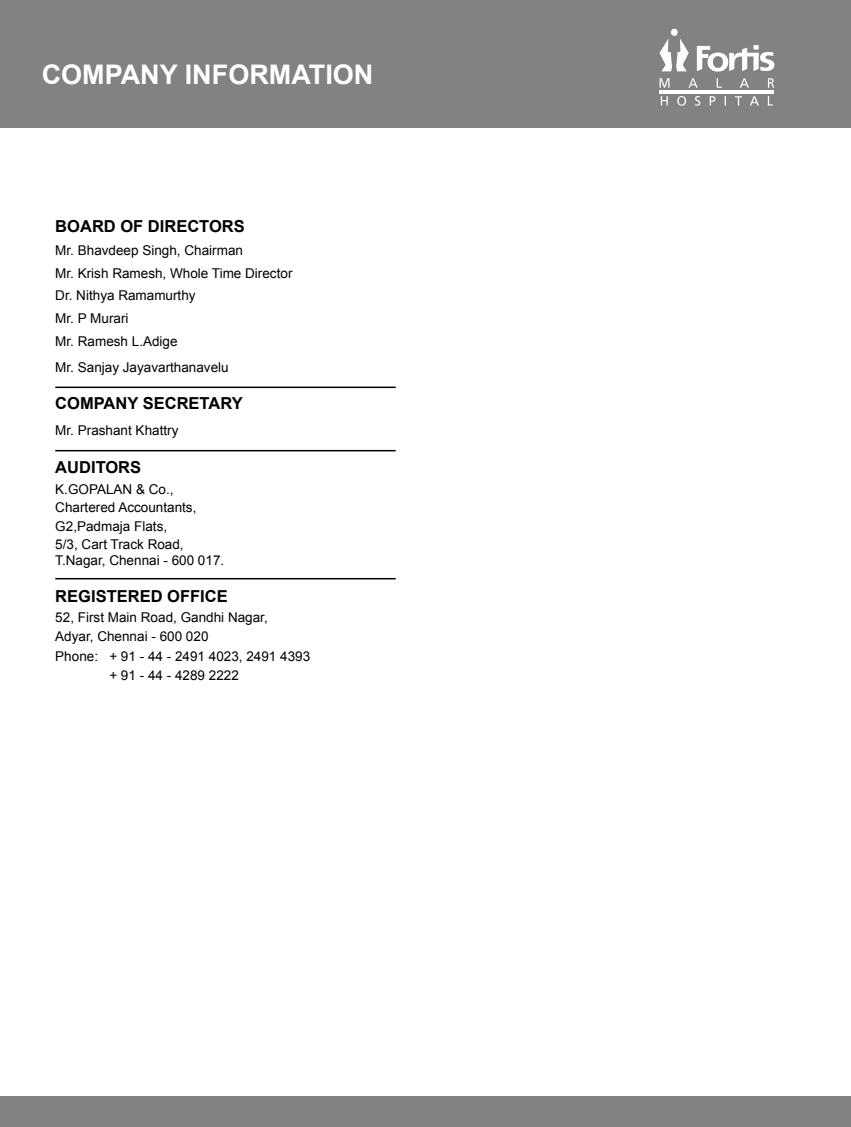
<style>
.page{position:relative;width:851px;height:1127px;background:#fff}
.page>*{position:absolute;margin:0;border:0;box-sizing:border-box;transform-origin:0 0}
.t1{font:700 27px "Arial";color:#fff}
.t2{font:700 16.5px "Arial";color:#000}
.t3{font:13.5px/22.5px "Arial";color:#000}
</style>
<div class="page">
<div style="left:0;top:0;width:850px;height:128px;background:#808284"></div>
<div style="left:0;top:1096px;width:850px;height:31px;background:#808284"></div>
<hr style="left:55px;top:387px;width:340px;height:1px;background:#000">
<hr style="left:55px;top:450px;width:340px;height:1px;background:#000">
<hr style="left:55px;top:578px;width:340px;height:1px;background:#000">
<svg style="left:660px;top:96px;width:112px;height:10px"></svg>
<hr style="left:659px;top:90px;width:115px;height:3px;background:#fff">
<svg style="left:659px;top:39px;width:29px;height:32px"></svg>
<div style="left:670px;top:29px;width:7px;height:7px;background:#fff;border-radius:50%"></div>
<svg style="left:696px;top:45px;width:78px;height:27px"></svg>
<svg style="left:659px;top:78px;width:115px;height:10px"></svg>
<h1 class="t1" style="left:42px;top:57px;width:333px">COMPANY INFORMATION</h1>
<p class="t2" style="left:55px;top:215px;width:191px">BOARD OF DIRECTORS</p>
<p class="t3" style="left:55px;top:239px;width:239px">Mr. Bhavdeep Singh, Chairman<br>Mr. Krish Ramesh, Whole Time Director<br>Dr. Nithya Ramamurthy<br>Mr. P Murari<br>Mr. Ramesh L.Adige</p>
<p class="t3" style="left:55px;top:356px;width:175px">Mr. Sanjay Jayavarthanavelu</p>
<p class="t2" style="left:55px;top:392px;width:189px">COMPANY SECRETARY</p>
<p class="t3" style="left:55px;top:419px;width:125px">Mr. Prashant Khattry</p>
<p class="t2" style="left:55px;top:457px;width:87px">AUDITORS</p>
<p class="t3" style="left:55px;top:480px;width:143px;line-height:18.3px">K.GOPALAN &amp; Co.,<br>Chartered Accountants,<br>G2,Padmaja Flats,<br>5/3, Cart Track Road,</p>
<p class="t3" style="left:55px;top:549px;width:170px">T.Nagar, Chennai - 600 017.</p>
<p class="t2" style="left:55px;top:585px;width:174px">REGISTERED OFFICE</p>
<p class="t3" style="left:55px;top:606px;width:214px">52, First Main Road, Gandhi Nagar,</p>
<p class="t3" style="left:55px;top:625px;width:155px">Adyar, Chennai - 600 020</p>
<p class="t3" style="left:55px;top:645px;width:256px">Phone: + 91 - 44 - 2491 4023, 2491 4393</p>
<p class="t3" style="left:109px;top:664px;width:131px">+ 91 - 44 - 4289 2222</p>
</div>
